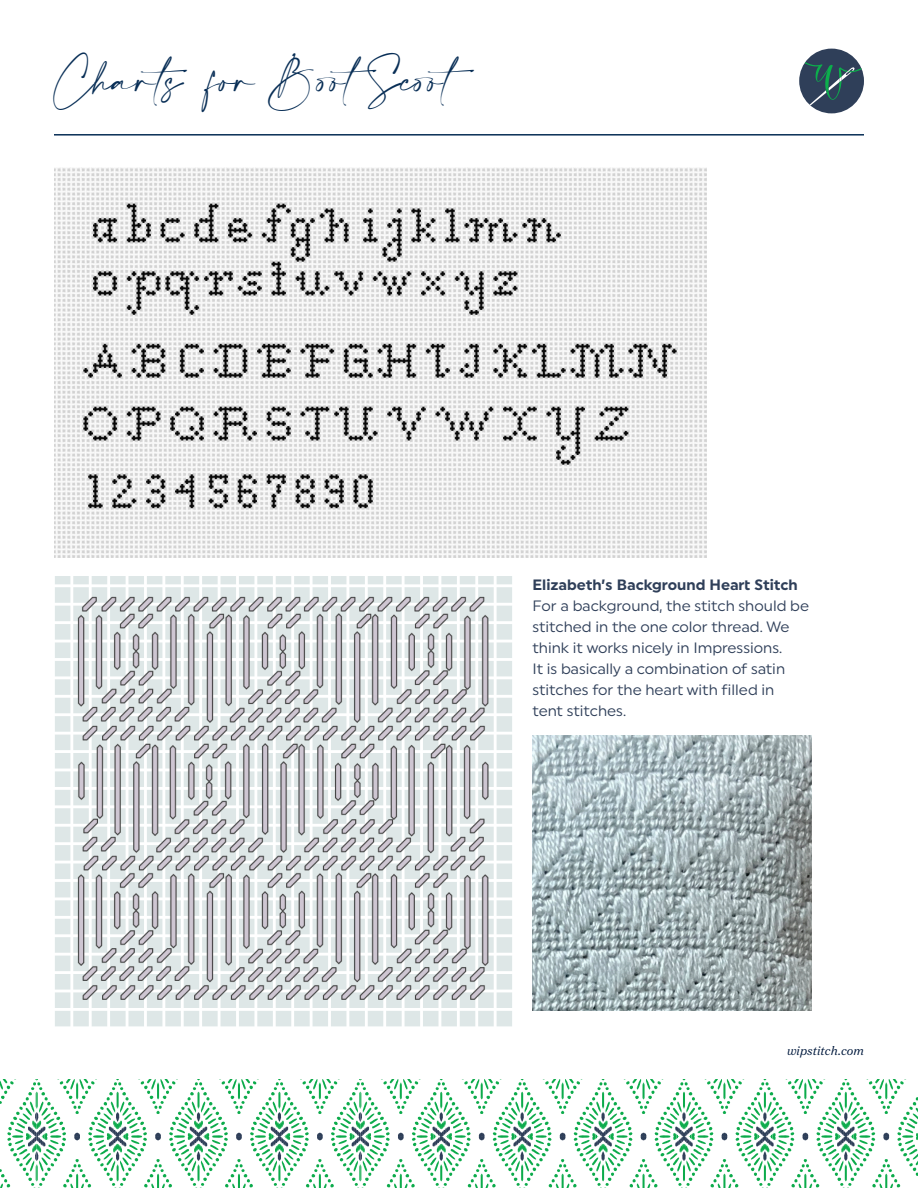
<style>
.page{position:relative;width:918px;height:1188px;background:#fff}
.page>*{position:absolute;margin:0;border:0;box-sizing:border-box;transform-origin:0 0}
.t1{font:28.5px "Amalfi Coast";letter-spacing:.03em;color:#082e56}
.t2{font:15px/21px "Uniform Pro";color:#2f3f59}
.t3{font:15px "Uniform Pro Bld";color:#2f3f59}
.t4{font:italic 12px "Test Domaine Text";color:#00193d}
</style>
<div class="page">
<svg style="left:0;top:1080px;width:918px;height:108px"></svg>
<hr style="left:54px;top:134px;width:810px;height:2px;background:#082e56">
<img style="left:54px;top:168px;width:652px;height:389px">
<svg style="left:799px;top:49px;width:65px;height:64px"></svg>
<img style="left:55px;top:576px;width:457px;height:451px">
<img style="left:532px;top:736px;width:279px;height:274px">
<p class="t1" style="left:54px;top:65px;width:437px">Charts for BootScoot</p>
<p class="t3" style="left:532px;top:576px;width:267px">Elizabeth’s Background Heart Stitch</p>
<p class="t2" style="left:532px;top:595px;width:278px">For a background, the stitch should be stitched in the one color thread. We think it works nicely in Impressions.</p>
<p class="t2" style="left:532px;top:658px;width:254px">It is basically a combination of satin stitches for the heart with filled in tent stitches.</p>
<p class="t4" style="left:787px;top:1043px;width:78px">wipstitch.com</p>
</div>
